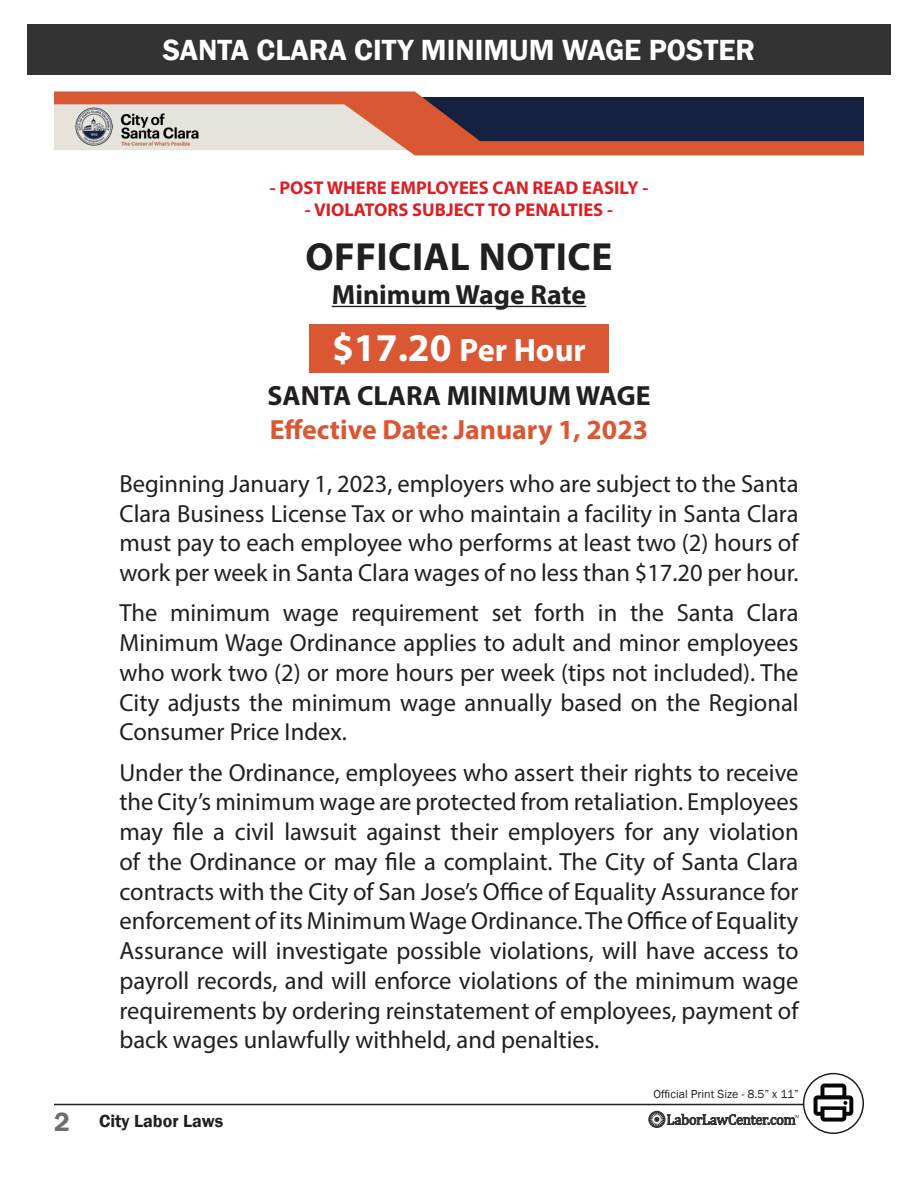
<style>
.page{position:relative;width:918px;height:1188px;background:#fff}
.page>*{position:absolute;margin:0;border:0;box-sizing:border-box;transform-origin:0 0}
.t1{font:700 39.45px "Myriad Pro";letter-spacing:.01em;color:#231f20}
.t2{font:700 32.4px "Myriad Pro";color:#fff}
.t3{font:600 30px "Franklin Gothic";color:#fff}
.t4{font:700 27.75px "Myriad Pro";color:#231f20}
.t5{font:700 27.75px "Myriad Pro";color:#da5734}
.t6{font:24.75px/29.7px "Myriad Pro";color:#231f20;text-align:justify}
.t7{font:700 18.6px "Myriad Pro";color:#db1f25}
.t8{font:600 18px "Franklin Gothic";color:#231f20}
.t9{font:12px "Franklin Gothic";color:#231f20}
.s1{font-size:39.45px}
.s2{font-size:27px;color:#6c6d70}
</style>
<div class="page">
<hr style="left:54px;top:1104px;width:810px;height:1px;background:#231f20">
<svg style="left:648px;top:1072px;width:216px;height:62px"></svg>
<div style="left:27px;top:24px;width:864px;height:50px;background:#323332"></div>
<svg style="left:54px;top:91px;width:810px;height:64px;background:#947272"></svg>
<img style="left:121px;top:113px;width:78px;height:32px">
<img style="left:75px;top:107px;width:38px;height:38px">
<div style="left:309px;top:324px;width:300px;height:49px;background:#da5734"></div>
<hr style="left:332px;top:306px;width:254px;height:1px;background:#231f20">
<p class="t3" style="left:163px;top:31px;width:594px">SANTA CLARA CITY MINIMUM WAGE POSTER</p>
<p class="t7" style="left:270px;top:175px;width:380px">- POST WHERE EMPLOYEES CAN READ EASILY -</p>
<p class="t7" style="left:305px;top:198px;width:310px">- VIOLATORS SUBJECT TO PENALTIES -</p>
<p class="t1" style="left:306px;top:231px;width:308px">OFFICIAL NOTICE</p>
<p class="t4" style="left:332px;top:276px;width:256px">Minimum Wage Rate</p>
<p class="t2" style="left:332px;top:329px;width:255px"><span class="s1">$17.20</span> Per Hour</p>
<p class="t4" style="left:267px;top:378px;width:385px">SANTA CLARA MINIMUM WAGE</p>
<p class="t5" style="left:270px;top:411px;width:380px">Effective Date: January 1, 2023</p>
<p class="t6" style="left:119px;top:468px;width:681px">Beginning January 1, 2023, employers who are subject to the Santa Clara Business License Tax or who maintain a facility in Santa Clara must pay to each employee who performs at least two (2) hours of work per week in Santa Clara wages of no less than $17.20 per hour.</p>
<p class="t6" style="left:119px;top:598px;width:681px">The minimum wage requirement set forth in the Santa Clara Minimum Wage Ordinance applies to adult and minor employees who work two (2) or more hours per week (tips not included). The City adjusts the minimum wage annually based on the Regional Consumer Price Index.</p>
<p class="t6" style="left:119px;top:757px;width:681px">Under the Ordinance, employees who assert their rights to receive the City’s minimum wage are protected from retaliation. Employees may file a civil lawsuit against their employers for any violation of the Ordinance or may file a complaint. The City of Santa Clara contracts with the City of San Jose’s Office of Equality Assurance for enforcement of its Minimum Wage Ordinance. The Office of Equality Assurance will investigate possible violations, will have access to payroll records, and will enforce violations of the minimum wage requirements by ordering reinstatement of employees, payment of back wages unlawfully withheld, and penalties.</p>
<p class="t8" style="left:54px;top:1110px;width:171px"><span class="s2">2</span> City Labor Laws</p>
<p class="t9" style="left:653px;top:1087px;width:147px">Official Print Size - 8.5” x 11”</p>
</div>
